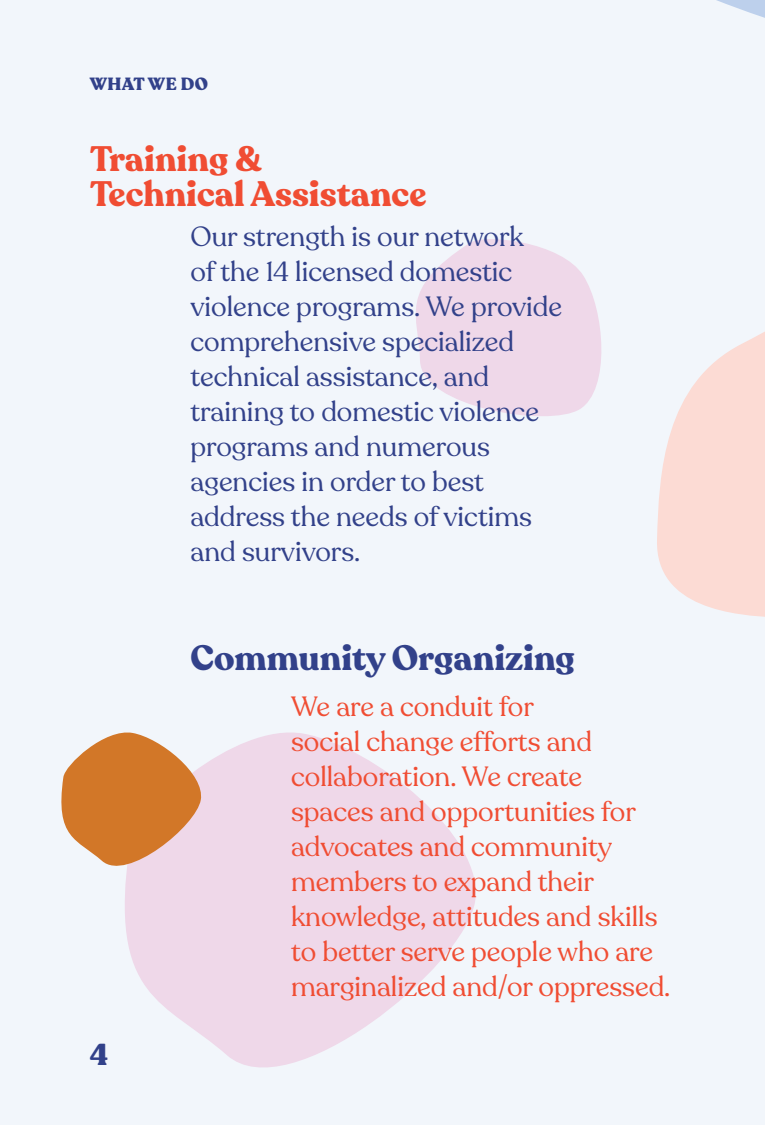
<style>
.page{position:relative;width:765px;height:1125px;background:#f2f6fb}
.page>*{position:absolute;margin:0;border:0;box-sizing:border-box;transform-origin:0 0}
.t1{font:700 35px/35px "Recoleta";color:#f04d33}
.t2{font:700 35px "Recoleta";color:#32418a}
.t3{font:900 30px "Recoleta Alt";color:#32418a}
.t4{font:27.5px/35px "Recoleta";color:#32418a}
.t5{font:27.5px/35px "Recoleta";color:#f04d33}
.t6{font:900 17.5px "Recoleta Alt";letter-spacing:.02em;color:#32418a}
</style>
<div class="page">
<svg style="left:125px;top:732px;width:351px;height:336px;fill:#efd8e9"></svg>
<svg style="left:657px;top:332px;width:108px;height:285px;fill:#fcdbd4"></svg>
<svg style="left:61px;top:732px;width:144px;height:151px"></svg>
<svg style="left:716px;top:0;width:49px;height:18px"></svg>
<svg style="left:416px;top:239px;width:186px;height:177px;fill:#efd8e9"></svg>
<p class="t6" style="left:90px;top:73px;width:120px">WHAT WE DO</p>
<p class="t1" style="left:90px;top:142px;width:338px">Training &amp;<br>Technical Assistance</p>
<p class="t4" style="left:190px;top:220px;width:373px">Our strength is our network<br>of the 14 licensed domestic violence programs. We provide comprehensive specialized technical assistance, and training to domestic violence programs and numerous agencies in order to best address the needs of victims and survivors.</p>
<p class="t2" style="left:190px;top:635px;width:386px">Community Organizing</p>
<p class="t3" style="left:90px;top:1035px;width:20px">4</p>
<p class="t5" style="left:291px;top:690px;width:381px">We are a conduit for<br>social change efforts and collaboration. We create spaces and opportunities for advocates and community members to expand their knowledge, attitudes and skills to better serve people who are marginalized and/or oppressed.</p>
</div>
